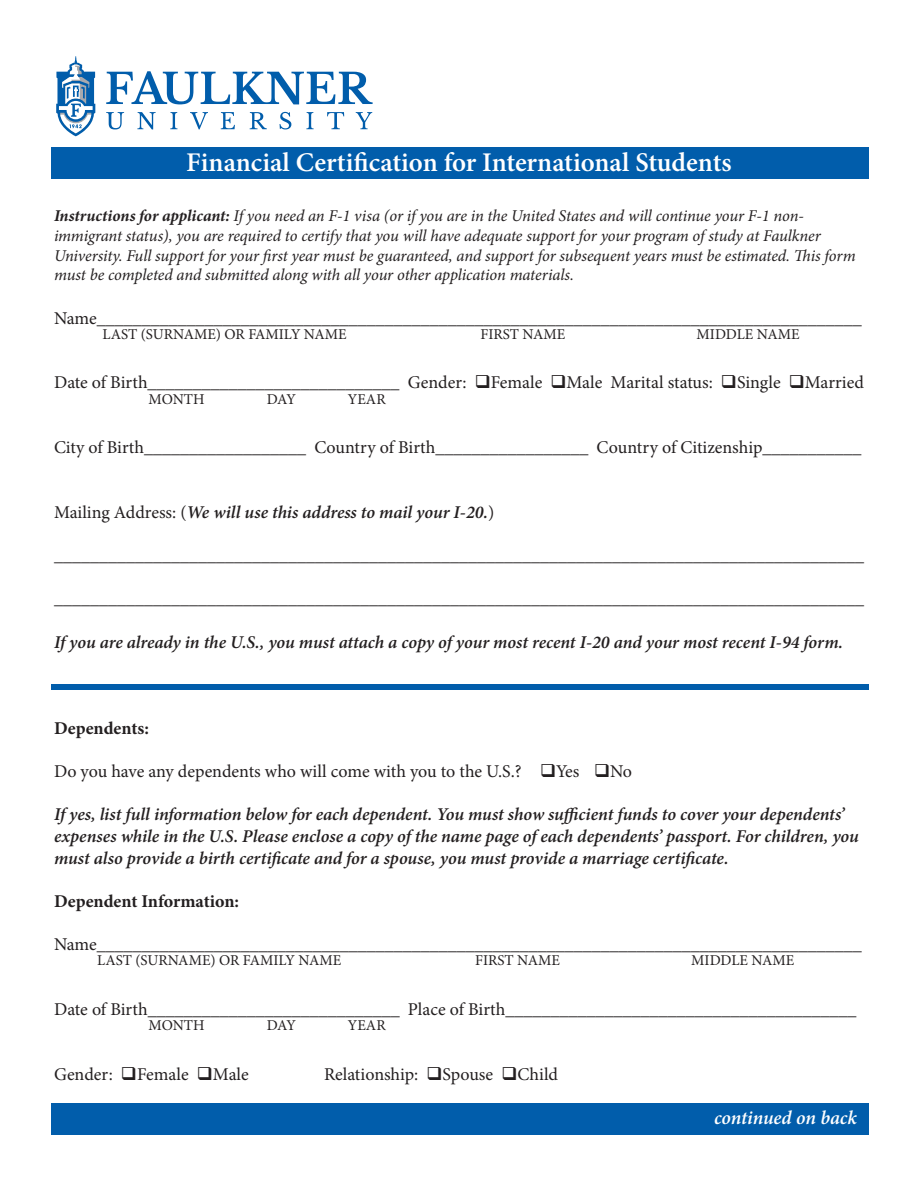
<style>
.page{position:relative;width:918px;height:1188px;background:#fff}
.page>*{position:absolute;margin:0;border:0;box-sizing:border-box;transform-origin:0 0}
.t1{font:600 27px "Minion Pro";color:#fff}
.t2{font:italic 600 19.5px "Minion Pro";letter-spacing:-.005em;color:#fff}
.t3{font:18px "Minion Pro";color:#231f20}
.t4{font:italic 600 18px/21.6px "Minion Pro";letter-spacing:-.005em;color:#231f20}
.t5{font:700 18px "Minion Pro";color:#231f20}
.t6{font:italic 16.5px/19.8px "Minion Pro";letter-spacing:-.01em;color:#231f20}
.t7{font:15px "Minion Pro";color:#231f20}
.s1{font-weight:700}
.s2{font-weight:400;font-style:normal}
</style>
<div class="page">
<svg style="left:106px;top:112px;width:266px;height:17px"></svg>
<svg style="left:106px;top:71px;width:267px;height:33px"></svg>
<svg style="left:56px;top:56px;width:40px;height:81px"></svg>
<div style="left:51px;top:147px;width:818px;height:31px;background:#015dab"></div>
<div style="left:51px;top:684px;width:818px;height:6px;background:#015dab"></div>
<div style="left:51px;top:1104px;width:818px;height:31px;background:#015dab"></div>
<p class="t1" style="left:186px;top:144px;width:547px">Financial Certification for International Students</p>
<p class="t6" style="left:54px;top:206px;width:803px"><span class="s1">Instructions for applicant:</span> If you need an F-1 visa (or if you are in the United States and will continue your F-1 non&shy;immigrant status), you are required to certify that you will have adequate support for your program of study at Faulkner University. Full support for your first year must be guaranteed, and support for subsequent years must be estimated. This form must be completed and submitted along with all your other application materials.</p>
<p class="t3" style="left:54px;top:306px;width:809px">Name_____________________________________________________________________________________</p>
<p class="t7" style="left:103px;top:324px;width:246px">LAST (SURNAME) OR FAMILY NAME</p>
<p class="t7" style="left:481px;top:324px;width:86px">FIRST NAME</p>
<p class="t7" style="left:697px;top:324px;width:105px">MIDDLE NAME</p>
<p class="t3" style="left:54px;top:371px;width:812px">Date of Birth____________________________ Gender: ❑Female ❑Male Marital status: ❑Single ❑Married</p>
<p class="t7" style="left:148px;top:389px;width:58px">MONTH</p>
<p class="t7" style="left:267px;top:389px;width:31px">DAY</p>
<p class="t7" style="left:348px;top:389px;width:39px">YEAR</p>
<p class="t3" style="left:54px;top:435px;width:809px">City of Birth__________________ Country of Birth_________________ Country of Citizenship___________</p>
<p class="t4" style="left:54px;top:501px;width:442px"><span class="s2">Mailing Address: (</span>We will use this address to mail your I-20.<span class="s2">)</span></p>
<p class="t3" style="left:54px;top:543px;width:811px">__________________________________________________________________________________________</p>
<p class="t3" style="left:54px;top:587px;width:811px">__________________________________________________________________________________________</p>
<p class="t4" style="left:54px;top:631px;width:791px">If you are already in the U.S., you must attach a copy of your most recent I-20 and your most recent I-94 form.</p>
<p class="t5" style="left:54px;top:716px;width:97px">Dependents:</p>
<p class="t3" style="left:54px;top:759px;width:580px">Do you have any dependents who will come with you to the U.S.? ❑Yes ❑No</p>
<p class="t4" style="left:54px;top:804px;width:806px">If yes, list full information below for each dependent. You must show sufficient funds to cover your dependents’ expenses while in the U.S. Please enclose a copy of the name page of each dependents’ passport. For children, you must also provide a birth certificate and for a spouse, you must provide a marriage certificate.</p>
<p class="t5" style="left:54px;top:888px;width:187px">Dependent Information:</p>
<p class="t3" style="left:54px;top:932px;width:809px">Name_____________________________________________________________________________________</p>
<p class="t7" style="left:97px;top:950px;width:246px">LAST (SURNAME) OR FAMILY NAME</p>
<p class="t7" style="left:475px;top:950px;width:86px">FIRST NAME</p>
<p class="t7" style="left:691px;top:950px;width:105px">MIDDLE NAME</p>
<p class="t3" style="left:54px;top:997px;width:804px">Date of Birth____________________________ Place of Birth_______________________________________</p>
<p class="t7" style="left:148px;top:1015px;width:58px">MONTH</p>
<p class="t7" style="left:267px;top:1015px;width:31px">DAY</p>
<p class="t7" style="left:348px;top:1015px;width:39px">YEAR</p>
<p class="t3" style="left:54px;top:1062px;width:196px">Gender: ❑Female ❑Male</p>
<p class="t3" style="left:324px;top:1062px;width:236px">Relationship: ❑Spouse ❑Child</p>
<p class="t2" style="left:714px;top:1104px;width:144px">continued on back</p>
</div>
